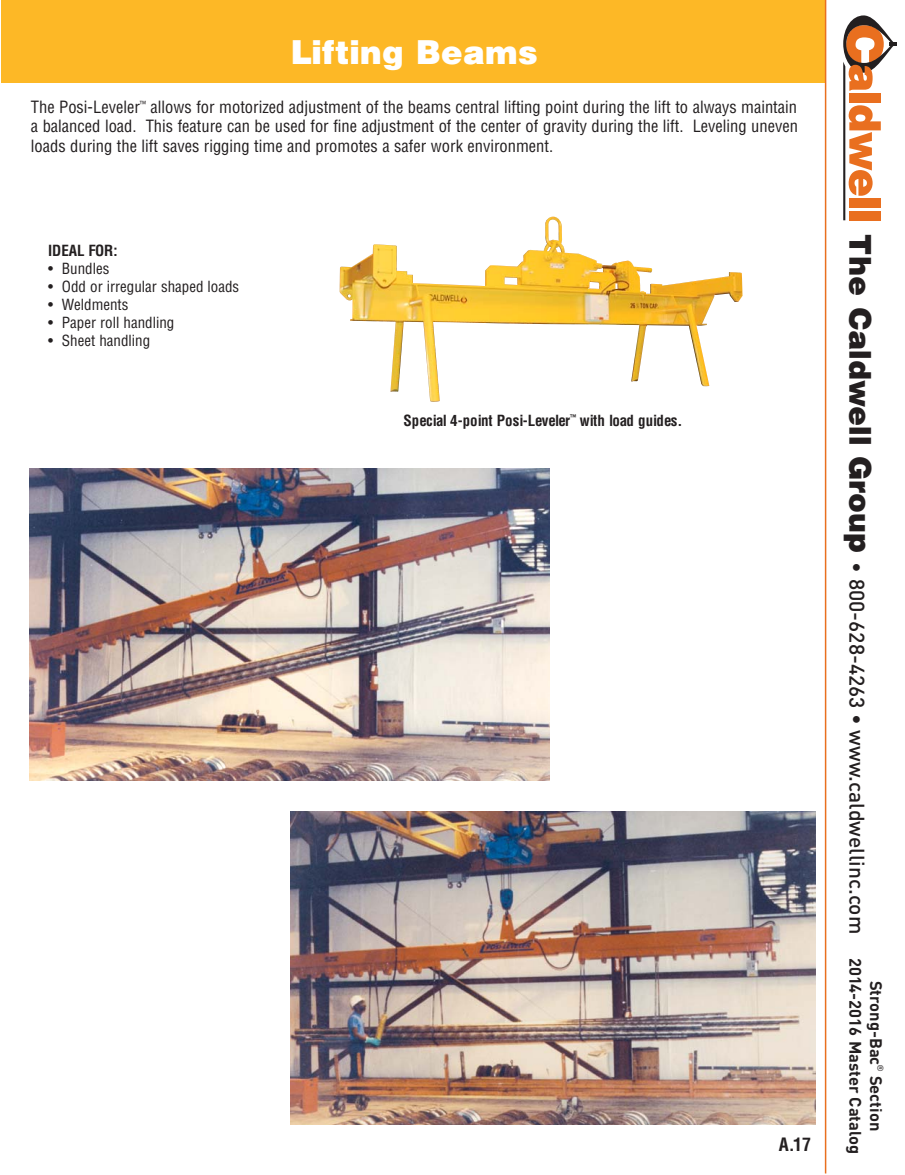
<style>
.page{position:relative;width:905px;height:1175px;background:#fff}
.page>*{position:absolute;margin:0;border:0;box-sizing:border-box;transform-origin:0 0}
.t1{font:33px "Cg Triumvirate Bl";color:#fff}
.t2{font:500 21px "DIN";color:#231f20}
.t3{font:700 condensed 18px "Helvetica";color:#231f20}
.t4{font:condensed 16.5px/19.5px "Helvetica";color:#231f20;text-align:justify}
.t5{font:700 16.5px/20.4px "DIN";color:#231f20}
.t6{font:condensed 15px "Helvetica";color:#231f20}
.t7{font:700 condensed 15px "Helvetica";color:#231f20}
.t8{font:8.25px "Arial";color:#231f20}
.s1{font-family:"Cg Triumvirate Bl";font-weight:400;font-size:30px}
</style>
<div class="page">
<div style="left:0;top:0;width:893px;height:83px;background:#fdb826"></div>
<img style="left:339px;top:216px;width:403px;height:186px">
<img style="left:29px;top:468px;width:520px;height:312px">
<img style="left:291px;top:811px;width:524px;height:313px">
<div style="left:825px;top:0;width:79px;height:1173px;background:#fff"></div>
<hr style="left:824px;top:0;width:2px;height:1173px;background:#e96f1f">
<svg style="left:843px;top:15px;width:53px;height:205px"></svg>
<p class="t1" style="left:291px;top:40px;width:249px">Lifting Beams</p>
<p class="t4" style="left:31px;top:99px;width:768px">The Posi-Leveler<sup>™</sup> allows for motorized adjustment of the beams central lifting point during the lift to always maintain a balanced load. This feature can be used for fine adjustment of the center of gravity during the lift. Leveling uneven loads during the lift saves rigging time and promotes a safer work environment.</p>
<p class="t7" style="left:48px;top:245px;width:71px">IDEAL FOR:</p>
<p class="t6" style="left:48px;top:263px;width:63px">• Bundles</p>
<p class="t6" style="left:48px;top:281px;width:193px">• Odd or irregular shaped loads</p>
<p class="t6" style="left:48px;top:299px;width:82px">• Weldments</p>
<p class="t6" style="left:48px;top:317px;width:128px">• Paper roll handling</p>
<p class="t6" style="left:48px;top:335px;width:104px">• Sheet handling</p>
<p class="t7" style="left:403px;top:414px;width:280px">Special 4-point Posi-Leveler<sup>™</sup> with load guides.</p>
<p class="t3" style="left:778px;top:1137px;width:34px">A.17</p>
<p class="t2" style="left:864px;top:234px;width:701px;rotate:90deg"><span class="s1">The Caldwell Group</span> • 800-628-4263 • www.caldwellinc.com</p>
<p class="t5" style="left:884px;top:957px;width:198px;text-indent:118px;rotate:90deg">Section<br>2014-2016 Master Catalog</p>
<p class="t5" style="left:884px;top:980px;width:86px;rotate:90deg">Strong-Bac</p>
<p class="t8" style="left:883px;top:1065px;width:8px;rotate:90deg">®</p>
</div>
